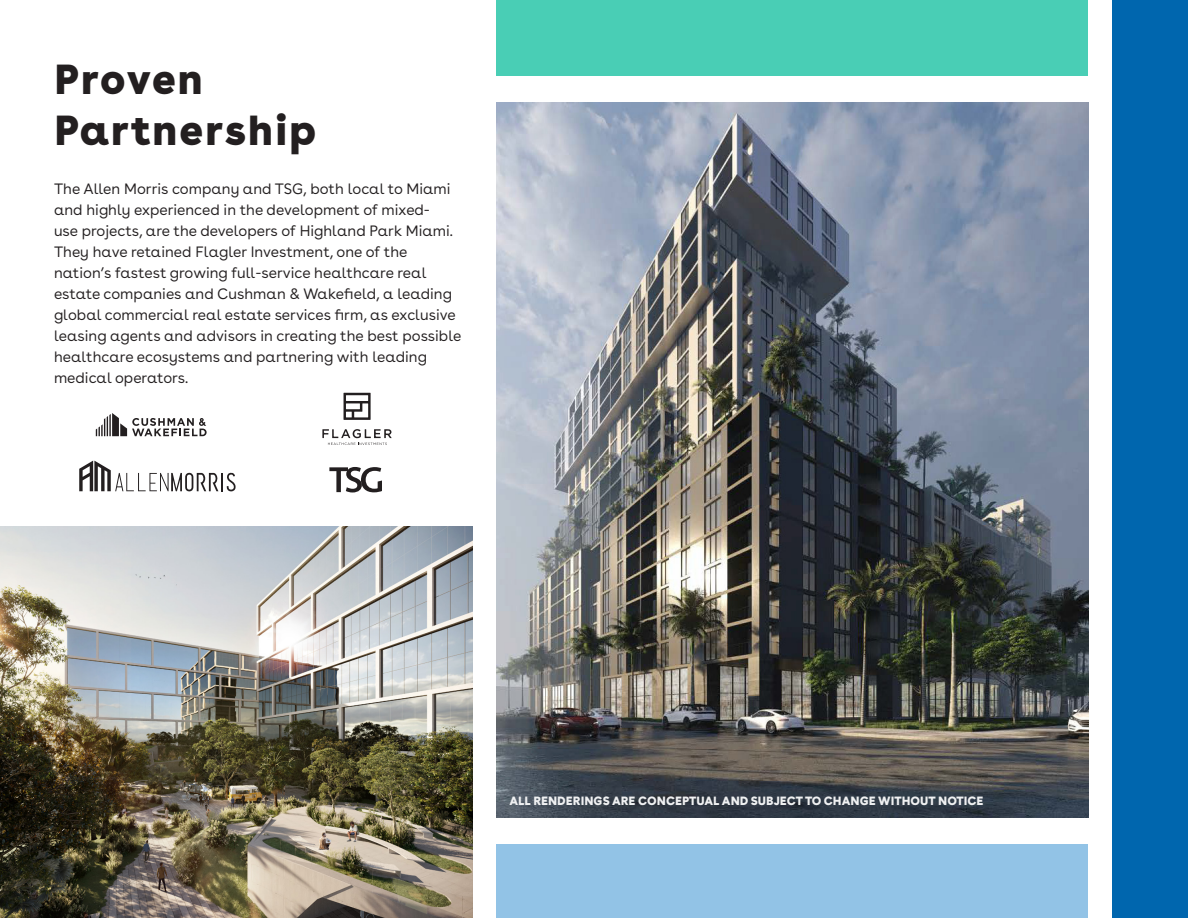
<style>
.page{position:relative;width:1188px;height:918px;background:#fff}
.page>*{position:absolute;margin:0;border:0;box-sizing:border-box;transform-origin:0 0}
.t1{font:900 42px/51px "Buenos Aires";letter-spacing:.04em;color:#231f20}
.t2{font:15px/21px "Buenos Aires";color:#231f20}
.t3{font:900 12px "Buenos Aires";color:#f0f1f2}
</style>
<div class="page">
<div style="left:1113px;top:0;width:75px;height:918px;background:#0066ae"></div>
<div style="left:497px;top:0;width:591px;height:76px;background:#49ceb5"></div>
<div style="left:497px;top:844px;width:591px;height:74px;background:#92c3e6"></div>
<img style="left:497px;top:102px;width:591px;height:715px">
<svg style="left:329px;top:467px;width:53px;height:26px"></svg>
<svg style="left:79px;top:461px;width:157px;height:31px"></svg>
<img style="left:0;top:526px;width:472px;height:392px">
<svg style="left:344px;top:393px;width:27px;height:27px"></svg>
<svg style="left:322px;top:429px;width:70px;height:16px"></svg>
<svg style="left:96px;top:413px;width:111px;height:23px"></svg>
<p class="t1" style="left:54px;top:49px;width:264px">Proven<br>Partnership</p>
<p class="t2" style="left:54px;top:176px;width:409px">The Allen Morris company and TSG, both local to Miami and highly experienced in the development of mixed-<br>use projects, are the developers of Highland Park Miami.<br>They have retained Flagler Investment, one of the nation’s fastest growing full-service healthcare real estate companies and Cushman &amp; Wakefield, a leading global commercial real estate services firm, as exclusive leasing agents and advisors in creating the best possible healthcare ecosystems and partnering with leading medical operators.</p>
<p class="t3" style="left:509px;top:790px;width:476px">ALL RENDERINGS ARE CONCEPTUAL AND SUBJECT TO CHANGE WITHOUT NOTICE</p>
</div>
